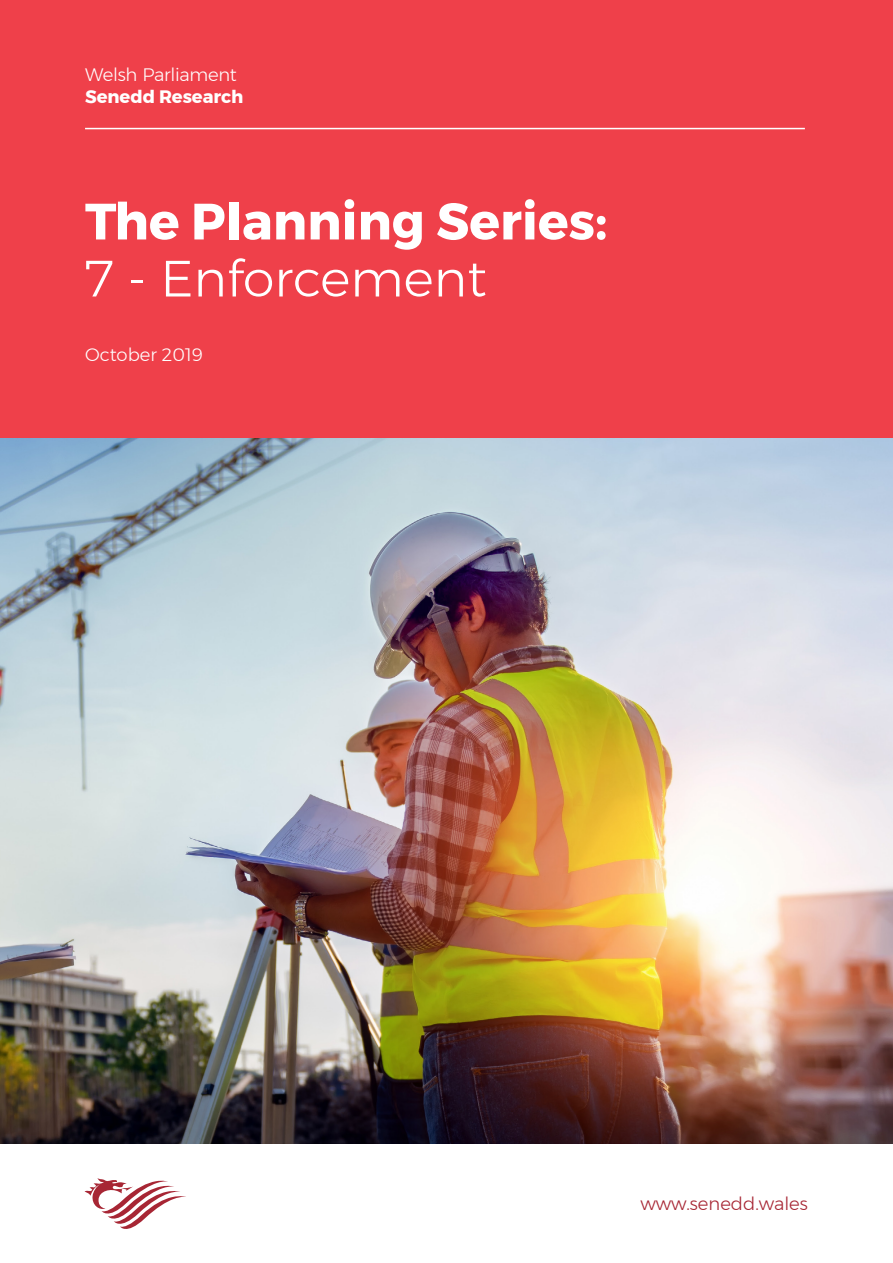
<style>
.page{position:relative;width:893px;height:1263px;background:#fff}
.page>*{position:absolute;margin:0;border:0;box-sizing:border-box;transform-origin:0 0}
.t1{font:700 51px "Montserrat";color:#fff}
.t2{font:300 51px "Montserrat";color:#fff}
.t3{font:300 18px "Montserrat";letter-spacing:-.01em;color:#fff}
.t4{font:300 18px "Montserrat";color:#a72634}
.t5{font:700 18px "Montserrat";letter-spacing:-.005em;color:#fff}
</style>
<div class="page">
<div style="left:0;top:0;width:893px;height:1144px;background:#ef404a"></div>
<hr style="left:85px;top:128px;width:720px;height:1px;background:#fff">
<img style="left:0;top:438px;width:893px;height:706px">
<svg style="left:85px;top:1178px;width:101px;height:51px"></svg>
<p class="t3" style="left:85px;top:61px;width:153px">Welsh Parliament</p>
<p class="t5" style="left:85px;top:82px;width:160px">Senedd Research</p>
<h1 class="t1" style="left:85px;top:180px;width:524px">The Planning Series:</h1>
<h1 class="t2" style="left:85px;top:240px;width:403px">7 - Enforcement</h1>
<p class="t3" style="left:85px;top:341px;width:120px">October 2019</p>
<p class="t4" style="left:640px;top:1189px;width:169px">www.senedd.wales</p>
</div>
